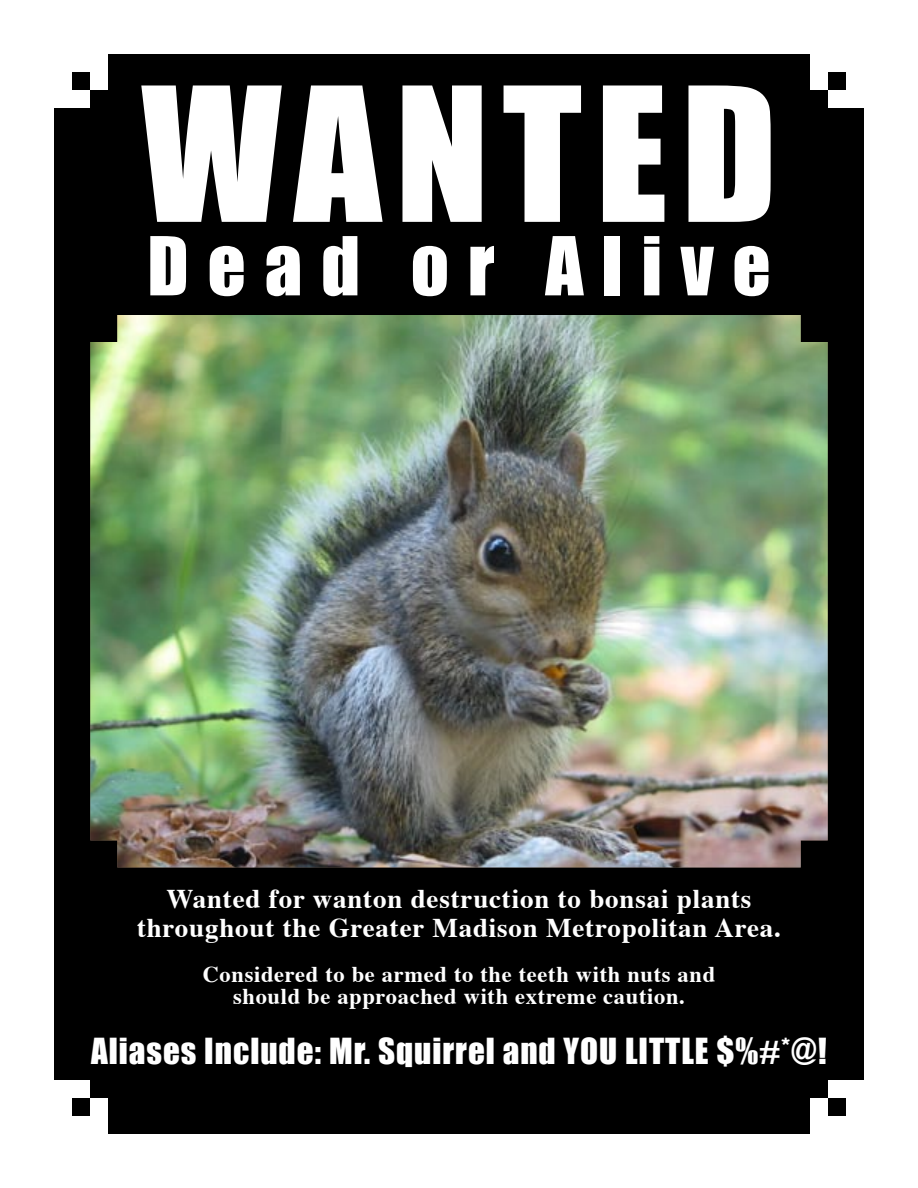
<style>
.page{position:relative;width:918px;height:1188px;background:#fff}
.page>*{position:absolute;margin:0;border:0;box-sizing:border-box;transform-origin:0 0}
.t1{font:172.5px "Impact";letter-spacing:.08em;color:#fff}
.t2{font:75px "Impact";letter-spacing:.25em;color:#fff}
.t3{font:33px "Impact";letter-spacing:.03em;color:#fff}
.t4{font:700 27px/28.5px "Times";letter-spacing:.03em;color:#fff;text-align:center}
.t5{font:700 22.5px/22.5px "Times";letter-spacing:.03em;color:#fff;text-align:center}
</style>
<div class="page">
<div style="left:54px;top:54px;width:810px;height:1080px;background:#000"></div>
<img style="left:90px;top:315px;width:738px;height:552px">
<p class="t1" style="left:141px;top:48px;width:637px">WANTED</p>
<p class="t2" style="left:147px;top:220px;width:625px">Dead or Alive</p>
<p class="t4" style="left:137px;top:882px;width:645px">Wanted for wanton destruction to bonsai plants throughout the Greater Madison Metropolitan Area.</p>
<p class="t5" style="left:203px;top:961px;width:514px">Considered to be armed to the teeth with nuts and should be approached with extreme caution.</p>
<p class="t3" style="left:91px;top:1031px;width:737px">Aliases Include: Mr. Squirrel and YOU LITTLE $%#*@!</p>
</div>
